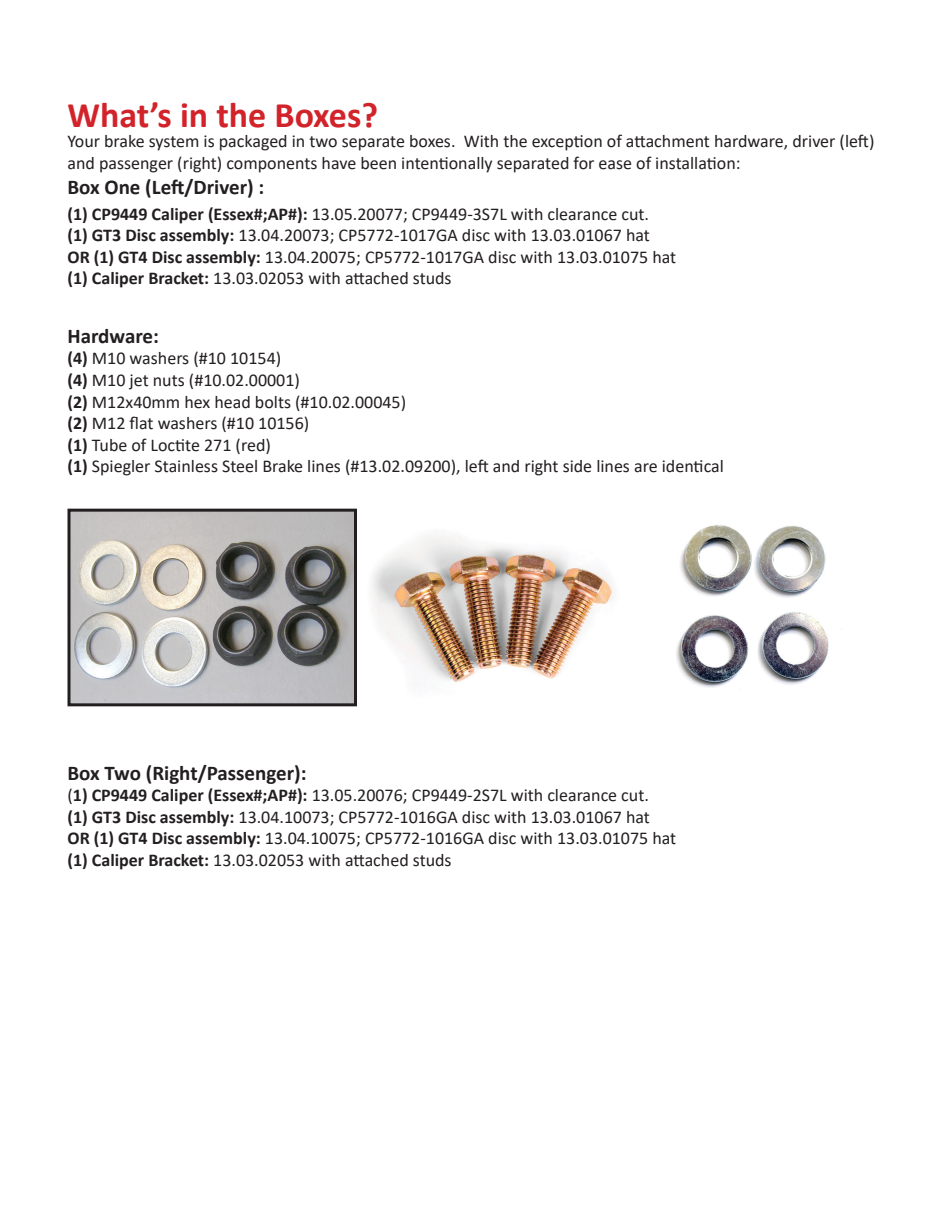
<style>
.page{position:relative;width:945px;height:1215px;background:#fff}
.page>*{position:absolute;margin:0;border:0;box-sizing:border-box;transform-origin:0 0}
.t1{font:700 36px "Calibri";color:#d2232a}
.t2{font:700 21px "Calibri";color:#231f20}
.t3{font:18px/21.6px "Calibri";color:#231f20}
.s1{font-weight:700}
</style>
<div class="page">
<img style="left:72px;top:513px;width:281px;height:189px">
<div style="left:68px;top:509px;width:289px;height:197px;border:3px solid #231f20"></div>
<img style="left:371px;top:525px;width:471px;height:163px">
<h1 class="t1" style="left:68px;top:89px;width:312px">What’s in the Boxes?</h1>
<p class="t3" style="left:68px;top:130px;width:809px">Your brake system is packaged in two separate boxes. With the exception of attachment hardware, driver (left) and passenger (right) components have been intentionally separated for ease of installation:</p>
<p class="t2" style="left:68px;top:172px;width:198px">Box One (Left/Driver) :</p>
<p class="t3" style="left:68px;top:202px;width:610px"><span class="s1">(1) CP9449 Caliper (Essex#;AP#):</span> 13.05.20077; CP9449-3S7L with clearance cut.<br><span class="s1">(1) GT3 Disc assembly:</span> 13.04.20073; CP5772-1017GA disc with 13.03.01067 hat <span class="s1">OR (1) GT4 Disc assembly:</span> 13.04.20075; CP5772-1017GA disc with 13.03.01075 hat <span class="s1">(1) Caliper Bracket:</span> 13.03.02053 with attached studs</p>
<p class="t2" style="left:68px;top:321px;width:93px">Hardware:</p>
<p class="t3" style="left:68px;top:347px;width:658px"><span class="s1">(4)</span> M10 washers (#10 10154)<br><span class="s1">(4)</span> M10 jet nuts (#10.02.00001)<br><span class="s1">(2)</span> M12x40mm hex head bolts (#10.02.00045)<br><span class="s1">(2)</span> M12 flat washers (#10 10156)<br><span class="s1">(1)</span> Tube of Loctite 271 (red)<br><span class="s1">(1)</span> Spiegler Stainless Steel Brake lines (#13.02.09200), left and right side lines are identical</p>
<p class="t2" style="left:68px;top:758px;width:241px">Box Two (Right/Passenger):</p>
<p class="t3" style="left:68px;top:784px;width:610px">(<span class="s1">1) CP9449 Caliper (Essex#;AP#):</span> 13.05.20076; CP9449-2S7L with clearance cut.<br><span class="s1">(1) GT3 Disc assembly:</span> 13.04.10073; CP5772-1016GA disc with 13.03.01067 hat <span class="s1">OR (1) GT4 Disc assembly:</span> 13.04.10075; CP5772-1016GA disc with 13.03.01075 hat <span class="s1">(1) Caliper Bracket:</span> 13.03.02053 with attached studs</p>
</div>
